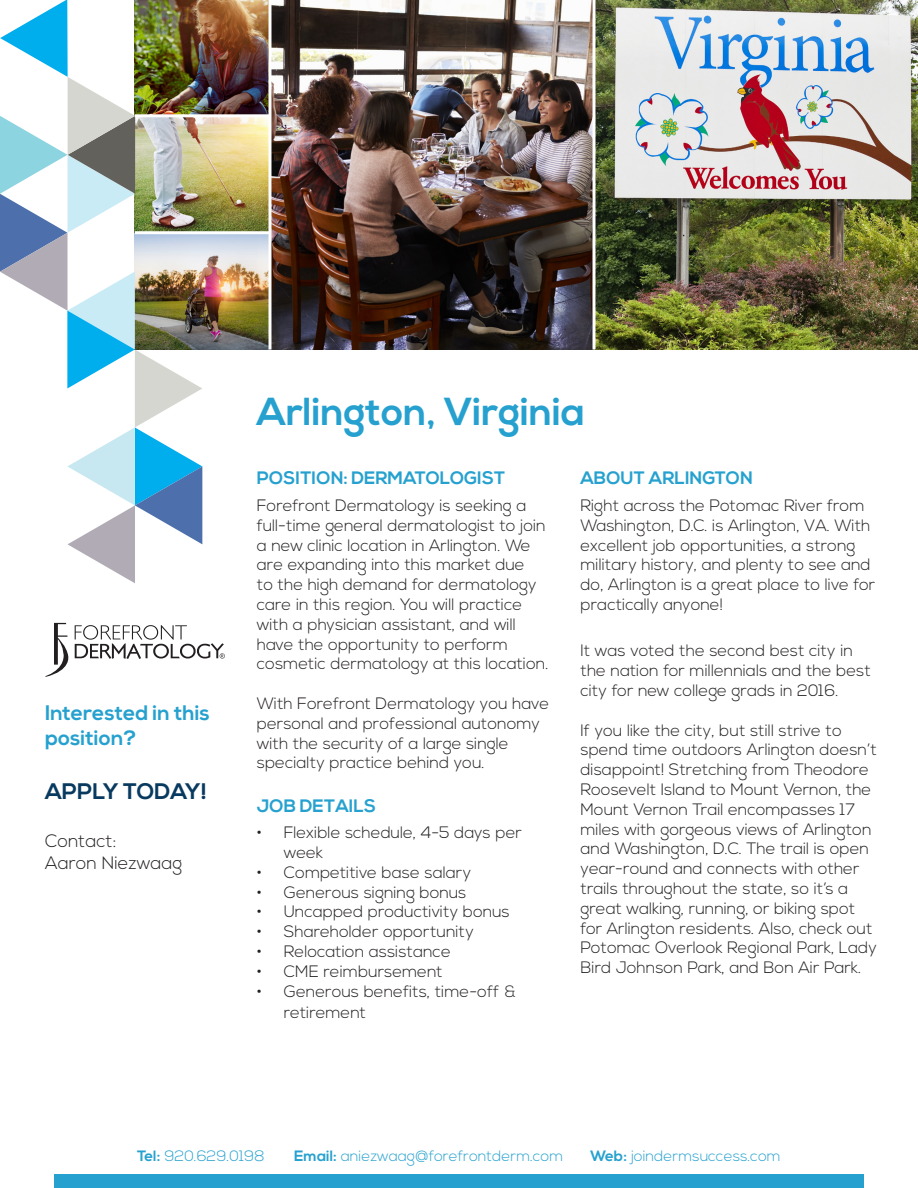
<style>
.page{position:relative;width:918px;height:1188px;background:#fff}
.page>*{position:absolute;margin:0;border:0;box-sizing:border-box;transform-origin:0 0}
.t1{font:700 39px "Nexa";color:#26a1cf}
.t2{font:700 22.5px "Nexa";color:#083a5f}
.t3{font:700 21px/25.2px "Nexa";color:#26a1cf}
.t4{font:700 18px "Nexa";color:#26a1cf}
.t5{font:300 18px "Nexa";color:#231f20}
.t6{font:300 16.5px/19.8px "Nexa";color:#231f20}
.t7{font:300 15px "Nexa";color:#26a1cf}
.s1{font-weight:700}
</style>
<div class="page">
<svg style="left:45px;top:623px;width:180px;height:54px"></svg>
<img style="left:202px;top:0;width:716px;height:350px">
<img style="left:0;top:0;width:202px;height:583px">
<div style="left:54px;top:1174px;width:810px;height:14px;background:#26a1cf"></div>
<svg style="left:592px;top:0;width:4px;height:350px"></svg>
<svg style="left:268px;top:0;width:4px;height:350px"></svg>
<hr style="left:135px;top:114px;width:135px;height:3px;background:#fff">
<hr style="left:135px;top:231px;width:135px;height:3px;background:#fff">
<p class="t3" style="left:45px;top:701px;width:166px">Interested in this position?</p>
<p class="t2" style="left:45px;top:778px;width:164px">APPLY TODAY!</p>
<p class="t5" style="left:45px;top:831px;width:73px">Contact:</p>
<p class="t5" style="left:45px;top:853px;width:139px">Aaron Niezwaag</p>
<p class="t1" style="left:257px;top:389px;width:330px">Arlington, Virginia</p>
<p class="t4" style="left:257px;top:468px;width:250px">POSITION: DERMATOLOGIST</p>
<p class="t6" style="left:257px;top:496px;width:293px">Forefront Dermatology is seeking a full-time general dermatologist to join a new clinic location in Arlington. We are expanding into this market due<br>to the high demand for dermatology care in this region. You will practice with a physician assistant, and will have the opportunity to perform cosmetic dermatology at this location.</p>
<p class="t6" style="left:257px;top:694px;width:294px">With Forefront Dermatology you have personal and professional autonomy with the security of a large single specialty practice behind you.</p>
<p class="t4" style="left:257px;top:795px;width:121px">JOB DETAILS</p>
<p class="t6" style="left:284px;top:823px;width:240px;text-indent:-27px">• Flexible schedule, 4-5 days per week</p>
<p class="t6" style="left:257px;top:863px;width:216px">• Competitive base salary</p>
<p class="t6" style="left:257px;top:883px;width:211px">• Generous signing bonus</p>
<p class="t6" style="left:257px;top:903px;width:254px">• Uncapped productivity bonus</p>
<p class="t6" style="left:257px;top:922px;width:219px">• Shareholder opportunity</p>
<p class="t6" style="left:257px;top:942px;width:196px">• Relocation assistance</p>
<p class="t6" style="left:257px;top:962px;width:187px">• CME reimbursement</p>
<p class="t6" style="left:284px;top:981px;width:234px;line-height:21.6px;text-indent:-27px">• Generous benefits, time-off &amp; retirement</p>
<p class="t4" style="left:580px;top:468px;width:174px">ABOUT ARLINGTON</p>
<p class="t6" style="left:580px;top:496px;width:296px">Right across the Potomac River from Washington, D.C. is Arlington, VA. With excellent job opportunities, a strong military history, and plenty to see and do, Arlington is a great place to live for practically anyone!</p>
<p class="t6" style="left:580px;top:642px;width:292px">It was voted the second best city in the nation for millennials and the best city for new college grads in 2016.</p>
<p class="t6" style="left:580px;top:721px;width:298px">If you like the city, but still strive to spend time outdoors Arlington doesn’t disappoint! Stretching from Theodore Roosevelt Island to Mount Vernon, the Mount Vernon Trail encompasses 17 miles with gorgeous views of Arlington and Washington, D.C. The trail is open year-round and connects with other trails throughout the state, so it’s a great walking, running, or biking spot for Arlington residents. Also, check out Potomac Overlook Regional Park, Lady Bird Johnson Park, and Bon Air Park.</p>
<p class="t7" style="left:137px;top:1147px;width:129px"><span class="s1">Tel:</span> 920.629.0198</p>
<p class="t7" style="left:294px;top:1147px;width:270px"><span class="s1">Email:</span> aniezwaag@forefrontderm.com</p>
<p class="t7" style="left:590px;top:1147px;width:192px"><span class="s1">Web:</span> joindermsuccess.com</p>
</div>
